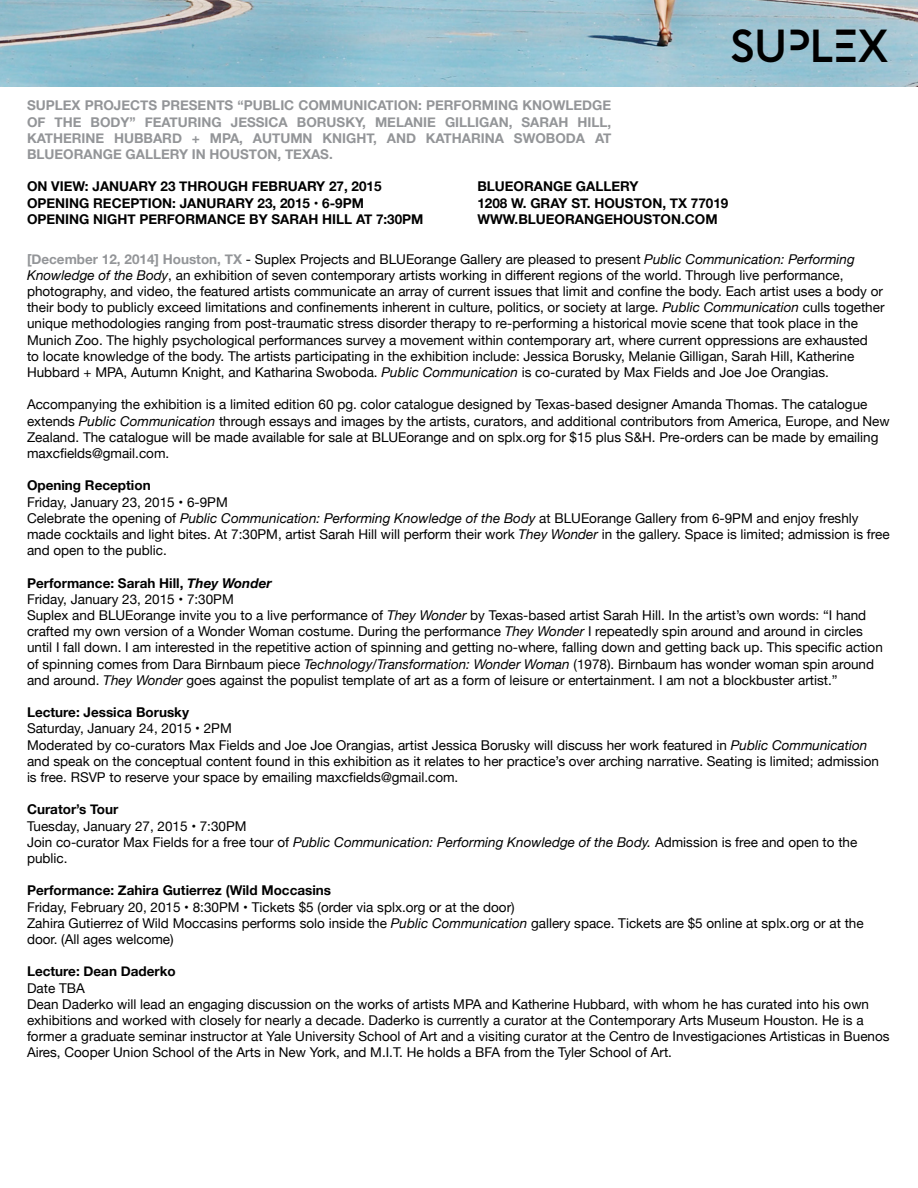
<style>
.page{position:relative;width:918px;height:1188px;background:#fff}
.page>*{position:absolute;margin:0;border:0;box-sizing:border-box;transform-origin:0 0}
.t1{font:500 45.6px "Euclid Flex";color:#000}
.t2{font:13.5px/16.2px "Helvetica Neue";color:#000}
.t3{font:700 13.5px/16.2px "Helvetica Neue";color:#000}
.t4{font:700 13.5px/16.2px "Helvetica Neue";color:#939598;text-align:justify}
.s1{font-weight:700;color:#939598}
.s2{font-style:italic}
</style>
<div class="page">
<img style="left:0;top:0;width:918px;height:86px">
<p class="t1" style="left:731px;top:20px;width:159px">SUPLEX</p>
<p class="t4" style="left:27px;top:98px;width:586px">SUPLEX PROJECTS PRESENTS “PUBLIC COMMUNICATION: PERFORMING KNOWLEDGE OF THE BODY” FEATURING JESSICA BORUSKY, MELANIE GILLIGAN, SARAH HILL, KATHERINE HUBBARD + MPA, AUTUMN KNIGHT, AND KATHARINA SWOBODA AT BLUEORANGE GALLERY IN HOUSTON, TEXAS.</p>
<p class="t3" style="left:27px;top:179px;width:398px">ON VIEW: JANUARY 23 THROUGH FEBRUARY 27, 2015<br>OPENING RECEPTION: JANURARY 23, 2015 • 6-9PM<br>OPENING NIGHT PERFORMANCE BY SARAH HILL AT 7:30PM</p>
<p class="t3" style="left:477px;top:179px;width:253px">BLUEORANGE GALLERY<br>1208 W. GRAY ST. HOUSTON, TX 77019</p>
<p class="t3" style="left:477px;top:211px;width:242px">WWW.BLUEORANGEHOUSTON.COM</p>
<p class="t2" style="left:27px;top:252px;width:859px"><span class="s1">[December 12, 2014] Houston, TX</span> - Suplex Projects and BLUEorange Gallery are pleased to present <span class="s2">Public Communication: Performing Knowledge of the Body</span>, an exhibition of seven contemporary artists working in different regions of the world. Through live performance, photography, and video, the featured artists communicate an array of current issues that limit and confine the body. Each artist uses a body or their body to publicly exceed limitations and confinements inherent in culture, politics, or society at large. <span class="s2">Public Communication</span> culls together unique methodologies ranging from post-traumatic stress disorder therapy to re-performing a historical movie scene that took place in the Munich Zoo. The highly psychological performances survey a movement within contemporary art, where current oppressions are exhausted<br>to locate knowledge of the body. The artists participating in the exhibition include: Jessica Borusky, Melanie Gilligan, Sarah Hill, Katherine Hubbard + MPA, Autumn Knight, and Katharina Swoboda. <span class="s2">Public Communication</span> is co-curated by Max Fields and Joe Joe Orangias.</p>
<p class="t2" style="left:27px;top:397px;width:864px">Accompanying the exhibition is a limited edition 60 pg. color catalogue designed by Texas-based designer Amanda Thomas. The catalogue extends <span class="s2">Public Communication</span> through essays and images by the artists, curators, and additional contributors from America, Europe, and New Zealand. The catalogue will be made available for sale at BLUEorange and on splx.org for $15 plus S&amp;H. Pre-orders can be made by emailing maxcfields@gmail.com.</p>
<p class="t3" style="left:27px;top:478px;width:125px">Opening Reception</p>
<p class="t2" style="left:27px;top:495px;width:202px">Friday, January 23, 2015 • 6-9PM </p>
<p class="t2" style="left:27px;top:511px;width:864px">Celebrate the opening of <span class="s2">Public Communication: Performing Knowledge of the Body</span> at BLUEorange Gallery from 6-9PM and enjoy freshly made cocktails and light bites. At 7:30PM, artist Sarah Hill will perform their work <span class="s2">They Wonder</span> in the gallery. Space is limited; admission is free and open to the public.</p>
<p class="t3" style="left:27px;top:575px;width:246px">Performance: Sarah Hill, <span class="s2">They Wonder</span></p>
<p class="t2" style="left:27px;top:592px;width:208px">Friday, January 23, 2015 • 7:30PM</p>
<p class="t2" style="left:27px;top:608px;width:857px">Suplex and BLUEorange invite you to a live performance of <span class="s2">They Wonder</span> by Texas-based artist Sarah Hill. In the artist’s own words: “I hand crafted my own version of a Wonder Woman costume. During the performance <span class="s2">They Wonder</span> I repeatedly spin around and around in circles until I fall down. I am interested in the repetitive action of spinning and getting no-where, falling down and getting back up. This specific action of spinning comes from Dara Birnbaum piece <span class="s2">Technology/Transformation: Wonder Woman</span> (1978). Birnbaum has wonder woman spin around and around. <span class="s2">They Wonder</span> goes against the populist template of art as a form of leisure or entertainment. I am not a blockbuster artist.”</p>
<p class="t3" style="left:27px;top:705px;width:164px">Lecture: Jessica Borusky</p>
<p class="t2" style="left:27px;top:721px;width:206px">Saturday, January 24, 2015 • 2PM</p>
<p class="t2" style="left:27px;top:738px;width:853px">Moderated by co-curators Max Fields and Joe Joe Orangias, artist Jessica Borusky will discuss her work featured in <span class="s2">Public Communication </span>and speak on the conceptual content found in this exhibition as it relates to her practice’s over arching narrative. Seating is limited; admission is free. RSVP to reserve your space by emailing maxcfields@gmail.com.</p>
<p class="t3" style="left:27px;top:802px;width:93px">Curator’s Tour </p>
<p class="t2" style="left:27px;top:819px;width:221px">Tuesday, January 27, 2015 • 7:30PM</p>
<p class="t2" style="left:27px;top:835px;width:832px">Join co-curator Max Fields for a free tour of <span class="s2">Public Communication: Performing Knowledge of the Body.</span> Admission is free and open to the public.</p>
<p class="t3" style="left:27px;top:883px;width:306px">Performance: Zahira Gutierrez (Wild Moccasins</p>
<p class="t2" style="left:27px;top:900px;width:489px">Friday, February 20, 2015 • 8:30PM • Tickets $5 (order via splx.org or at the door)</p>
<p class="t2" style="left:27px;top:916px;width:838px">Zahira Gutierrez of Wild Moccasins performs solo inside the <span class="s2">Public Communication</span> gallery space. Tickets are $5 online at splx.org or at the door. (All ages welcome) </p>
<p class="t3" style="left:27px;top:964px;width:150px">Lecture: Dean Daderko</p>
<p class="t2" style="left:27px;top:981px;width:59px">Date TBA</p>
<p class="t2" style="left:27px;top:997px;width:864px">Dean Daderko will lead an engaging discussion on the works of artists MPA and Katherine Hubbard, with whom he has curated into his own exhibitions and worked with closely for nearly a decade. Daderko is currently a curator at the Contemporary Arts Museum Houston. He is a former a graduate seminar instructor at Yale University School of Art and a visiting curator at the Centro de Investigaciones Artisticas in Buenos Aires, Cooper Union School of the Arts in New York, and M.I.T. He holds a BFA from the Tyler School of Art.</p>
</div>
